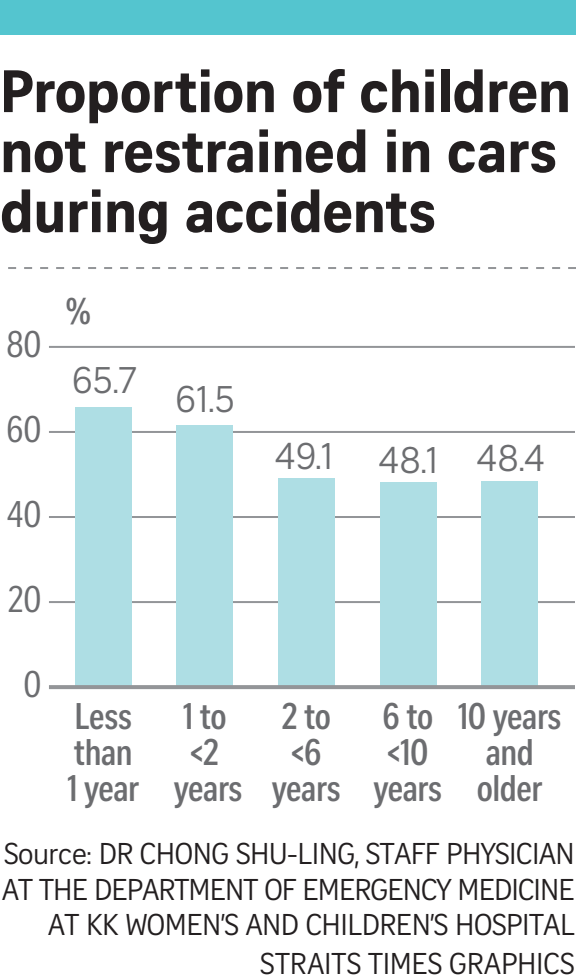
<style>
.page{position:relative;width:576px;height:976px;background:#fff}
.page>*{position:absolute;margin:0;border:0;box-sizing:border-box;transform-origin:0 0}
.t1{font:700 58px/60px "Curator Serp Text";letter-spacing:-.01em;color:#231f20}
.t2{font:700 36px/36px "Curator Head Cond ST Semi";letter-spacing:-.015em;color:#6c6d70;text-align:center}
.t3{font:36px "Curator Serp Text";color:#6c6d70}
.t4{font:36px "Curator Head Cond ST Regular";color:#6c6d70}
.t5{font:29.2px/35.2px "Curator Serp Text";letter-spacing:-.015em;color:#231f20;text-align:right}
</style>
<div class="page">
<hr style="left:49px;top:601px;width:526px;height:2px;background:#939598">
<hr style="left:49px;top:516px;width:526px;height:2px;background:#939598">
<hr style="left:49px;top:431px;width:526px;height:2px;background:#939598">
<hr style="left:49px;top:346px;width:526px;height:2px;background:#939598">
<div style="left:0;top:0;width:576px;height:34px;background:#54c5cf"></div>
<div style="left:75px;top:407px;width:57px;height:280px;background:#aedee4"></div>
<div style="left:177px;top:425px;width:56px;height:262px;background:#aedee4"></div>
<div style="left:278px;top:478px;width:57px;height:209px;background:#aedee4"></div>
<div style="left:380px;top:482px;width:56px;height:204px;background:#aedee4"></div>
<div style="left:481px;top:481px;width:57px;height:205px;background:#aedee4"></div>
<svg style="left:8px;top:267px;width:568px;height:2px"></svg>
<hr style="left:49px;top:685px;width:526px;height:4px;background:#939598">
<h1 class="t1" style="left:0;top:61px;width:573px">Proportion of children not restrained in cars during accidents</h1>
<p class="t4" style="left:6px;top:324px;width:37px">80</p>
<p class="t4" style="left:7px;top:409px;width:36px">60</p>
<p class="t4" style="left:7px;top:494px;width:36px">40</p>
<p class="t4" style="left:8px;top:579px;width:35px">20</p>
<p class="t4" style="left:24px;top:664px;width:19px">0</p>
<p class="t2" style="left:65px;top:293px;width:27px">%</p>
<p class="t3" style="left:72px;top:359px;width:66px">65.7</p>
<p class="t3" style="left:175px;top:378px;width:61px">61.5</p>
<p class="t3" style="left:275px;top:434px;width:60px">49.1</p>
<p class="t3" style="left:378px;top:438px;width:168px">48.1 48.4</p>
<p class="t2" style="left:67px;top:698px;width:74px;text-align:left">Less than<br>1 year</p>
<p class="t2" style="left:174px;top:698px;width:70px">1 to &lt;2 years</p>
<p class="t2" style="left:272px;top:698px;width:70px">2 to &lt;6 years</p>
<p class="t2" style="left:374px;top:698px;width:70px">6 to &lt;10 years</p>
<p class="t2" style="left:458px;top:698px;width:105px">10 years and older</p>
<p class="t5" style="left:2px;top:836px;width:574px">Source: DR CHONG SHU-LING, STAFF PHYSICIAN<br>AT THE DEPARTMENT OF EMERGENCY MEDICINE<br>AT KK WOMEN’S AND CHILDREN’S HOSPITAL</p>
<p class="t5" style="left:260px;top:945px;width:316px">STRAITS TIMES GRAPHICS</p>
</div>
